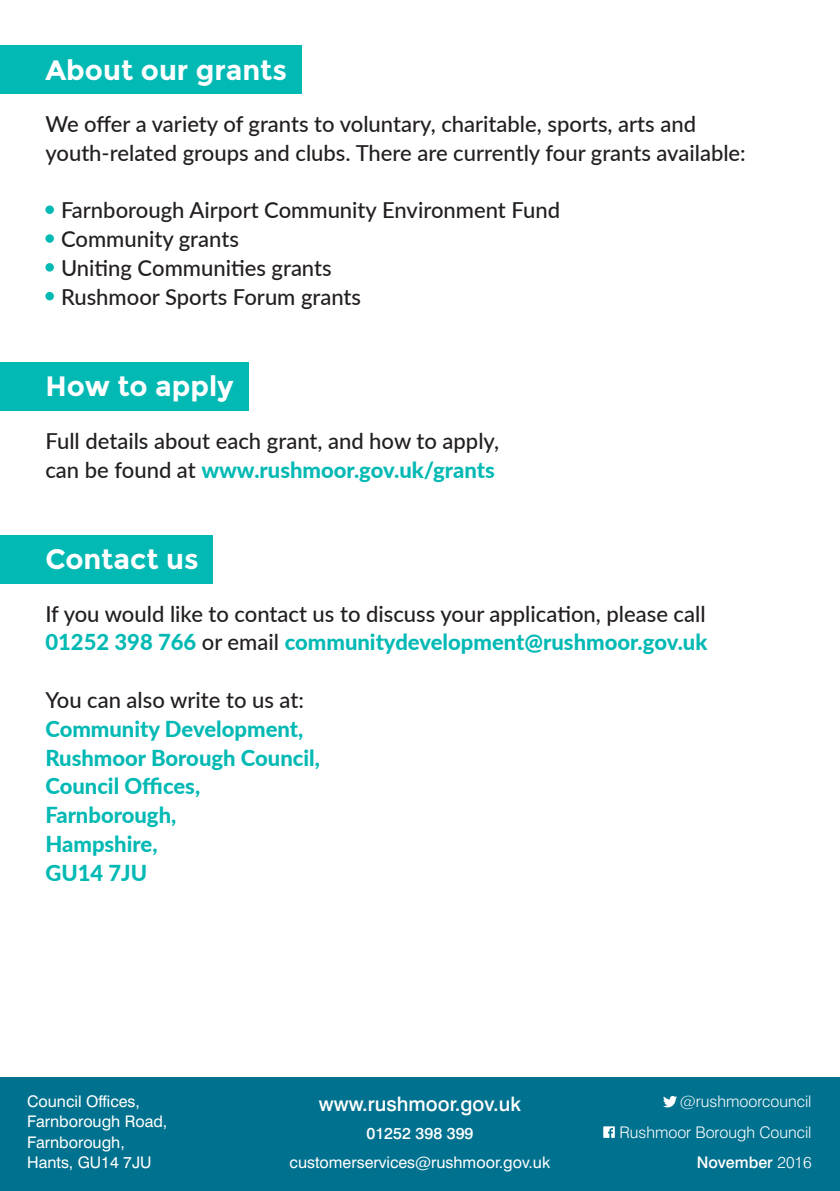
<style>
.page{position:relative;width:840px;height:1191px;background:#fff}
.page>*{position:absolute;margin:0;border:0;box-sizing:border-box;transform-origin:0 0}
.t1{font:700 28px "Montserrat";color:#fff}
.t2{font:500 22px "Lato";color:#231f20}
.t3{font:800 22px "Lato";color:#03b9b4}
.t4{font:500 20px "Swiss 721 BT";color:#fff}
.t5{font:16px "Swiss 721 BT";color:#fff}
.t6{font:300 16px "Swiss 721 BT";color:#fff}
.t7{font:500 16px "Swiss 721 BT";color:#fff}
.s1{font-weight:500;color:#231f20}
.s2{font-weight:300}
</style>
<div class="page">
<div style="left:0;top:1077px;width:839px;height:114px;background:#00718e"></div>
<svg style="left:663px;top:1096px;width:13px;height:11px"></svg>
<svg style="left:603px;top:1126px;width:11px;height:11px"></svg>
<div style="left:0;top:45px;width:301px;height:49px;background:#03b9b4"></div>
<div style="left:0;top:362px;width:248px;height:49px;background:#03b9b4"></div>
<div style="left:0;top:535px;width:213px;height:48px;background:#03b9b4"></div>
<div style="left:45px;top:205px;width:9px;height:9px;background:#03b9b4;border-radius:50%"></div>
<div style="left:45px;top:263px;width:9px;height:9px;background:#03b9b4;border-radius:50%"></div>
<div style="left:45px;top:234px;width:9px;height:9px;background:#03b9b4;border-radius:50%"></div>
<div style="left:45px;top:292px;width:9px;height:8px;background:#03b9b4;border-radius:50%"></div>
<p class="t1" style="left:45px;top:53px;width:243px">About our grants</p>
<p class="t2" style="left:45px;top:108px;width:651px">We offer a variety of grants to voluntary, charitable, sports, arts and</p>
<p class="t2" style="left:45px;top:137px;width:701px">youth-related groups and clubs. There are currently four grants available:</p>
<p class="t2" style="left:61px;top:194px;width:500px">Farnborough Airport Community Environment Fund</p>
<p class="t2" style="left:61px;top:223px;width:179px">Community grants</p>
<p class="t2" style="left:61px;top:252px;width:272px">Uniting Communities grants</p>
<p class="t2" style="left:61px;top:281px;width:301px">Rushmoor Sports Forum grants</p>
<p class="t1" style="left:45px;top:370px;width:190px">How to apply</p>
<p class="t2" style="left:45px;top:425px;width:455px">Full details about each grant, and how to apply,</p>
<p class="t3" style="left:45px;top:453px;width:450px"><span class="s1">can be found at</span> www.rushmoor.gov.uk/grants</p>
<p class="t1" style="left:45px;top:543px;width:155px">Contact us</p>
<p class="t2" style="left:45px;top:598px;width:661px">If you would like to contact us to discuss your application, please call</p>
<p class="t3" style="left:45px;top:626px;width:663px">01252 398 766 <span class="s1">or email</span> communitydevelopment@rushmoor.gov.uk</p>
<p class="t2" style="left:45px;top:684px;width:260px">You can also write to us at:</p>
<p class="t3" style="left:45px;top:712px;width:259px">Community Development,</p>
<p class="t3" style="left:45px;top:741px;width:276px">Rushmoor Borough Council,</p>
<p class="t3" style="left:45px;top:770px;width:156px">Council Offices,</p>
<p class="t3" style="left:45px;top:799px;width:132px">Farnborough,</p>
<p class="t3" style="left:45px;top:827px;width:114px">Hampshire,</p>
<p class="t3" style="left:45px;top:856px;width:103px">GU14 7JU</p>
<p class="t5" style="left:27px;top:1091px;width:114px">Council Offices,</p>
<p class="t5" style="left:27px;top:1111px;width:142px">Farnborough Road,</p>
<p class="t5" style="left:27px;top:1132px;width:99px">Farnborough,</p>
<p class="t5" style="left:27px;top:1152px;width:126px">Hants, GU14 7JU</p>
<p class="t5" style="left:289px;top:1152px;width:262px">customerservices@rushmoor.gov.uk</p>
<p class="t4" style="left:319px;top:1091px;width:204px">www.rushmoor.gov.uk</p>
<p class="t7" style="left:366px;top:1124px;width:108px">01252 398 399</p>
<p class="t6" style="left:679px;top:1092px;width:133px">@rushmoorcouncil</p>
<p class="t6" style="left:619px;top:1122px;width:193px">Rushmoor Borough Council</p>
<p class="t7" style="left:696px;top:1152px;width:116px">November <span class="s2">2016</span></p>
</div>
